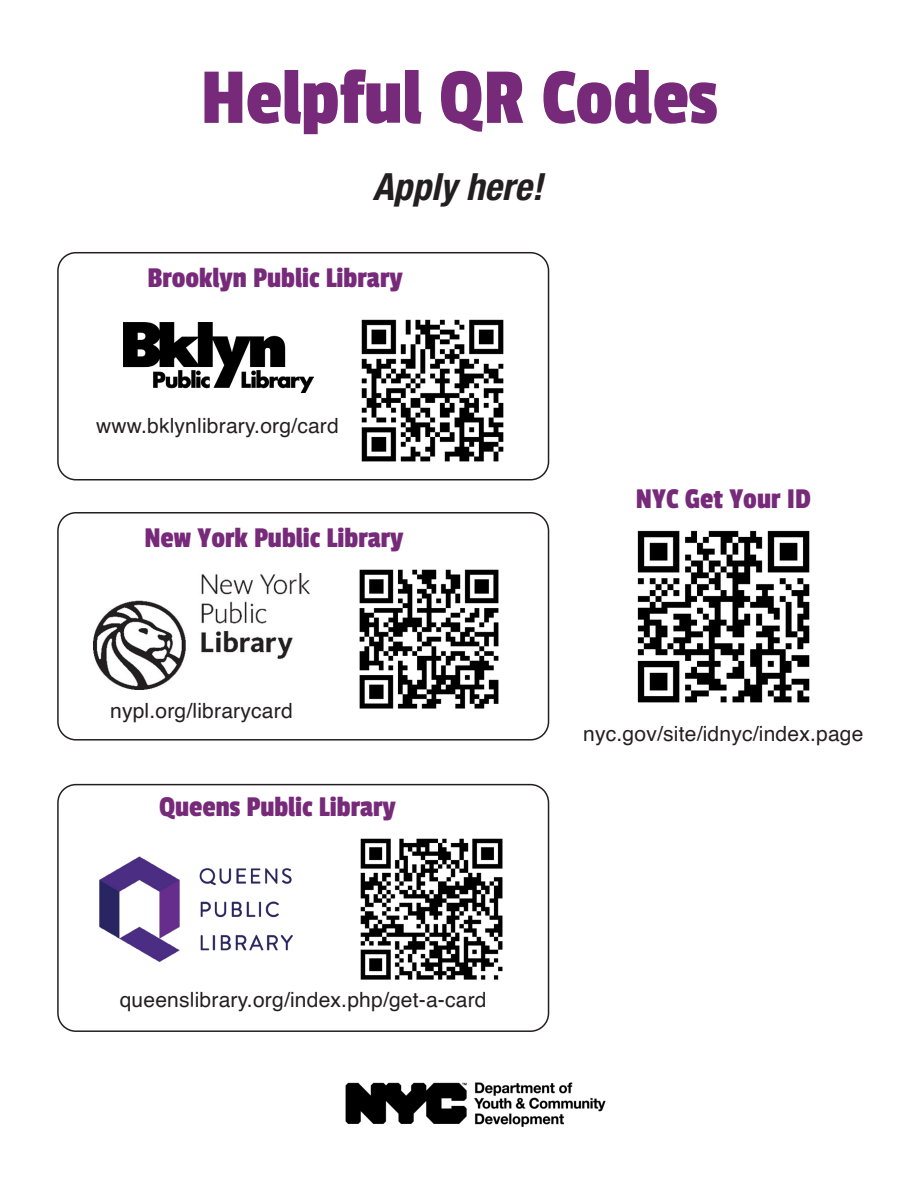
<style>
.page{position:relative;width:918px;height:1188px;background:#fff}
.page>*{position:absolute;margin:0;border:0;box-sizing:border-box;transform-origin:0 0}
.t1{font:82.5px "Passion One";color:#762a79}
.t2{font:37.5px "Helvetica Neue W01 77 Bd Cn Obl";color:#231f20}
.t3{font:30px "Passion One";color:#762a79}
.Body_Text{font:21px "Helvetica";letter-spacing:.01em;color:#231f20}
</style>
<div class="page">
<img style="left:637px;top:530px;width:173px;height:173px">
<img style="left:359px;top:569px;width:140px;height:140px">
<img style="left:94px;top:574px;width:215px;height:116px">
<img style="left:361px;top:319px;width:143px;height:143px">
<img style="left:124px;top:323px;width:190px;height:69px">
<img style="left:360px;top:838px;width:143px;height:142px">
<img style="left:99px;top:856px;width:194px;height:106px">
<img style="left:345px;top:1082px;width:261px;height:45px">
<div style="left:57px;top:252px;width:492px;height:229px;border:2px solid #231f20;border-radius:18px"></div>
<div style="left:57px;top:512px;width:492px;height:229px;border:2px solid #231f20;border-radius:18px"></div>
<div style="left:57px;top:784px;width:492px;height:248px;border:2px solid #231f20;border-radius:18px"></div>
<p class="t1" style="left:201px;top:54px;width:518px">Helpful QR Codes</p>
<p class="t2" style="left:373px;top:164px;width:172px">Apply here!</p>
<p class="t3" style="left:148px;top:262px;width:257px">Brooklyn Public Library</p>
<p class="Body_Text" style="left:96px;top:410px;width:244px">www.bklynlibrary.org/card</p>
<p class="t3" style="left:144px;top:522px;width:261px">New York Public Library</p>
<p class="Body_Text" style="left:110px;top:694px;width:184px">nypl.org/librarycard</p>
<p class="t3" style="left:159px;top:791px;width:238px">Queens Public Library</p>
<p class="Body_Text" style="left:120px;top:983px;width:368px">queenslibrary.org/index.php/get-a-card</p>
<p class="t3" style="left:636px;top:483px;width:176px">NYC Get Your ID</p>
<p class="Body_Text" style="left:583px;top:717px;width:282px">nyc.gov/site/idnyc/index.page</p>
</div>
